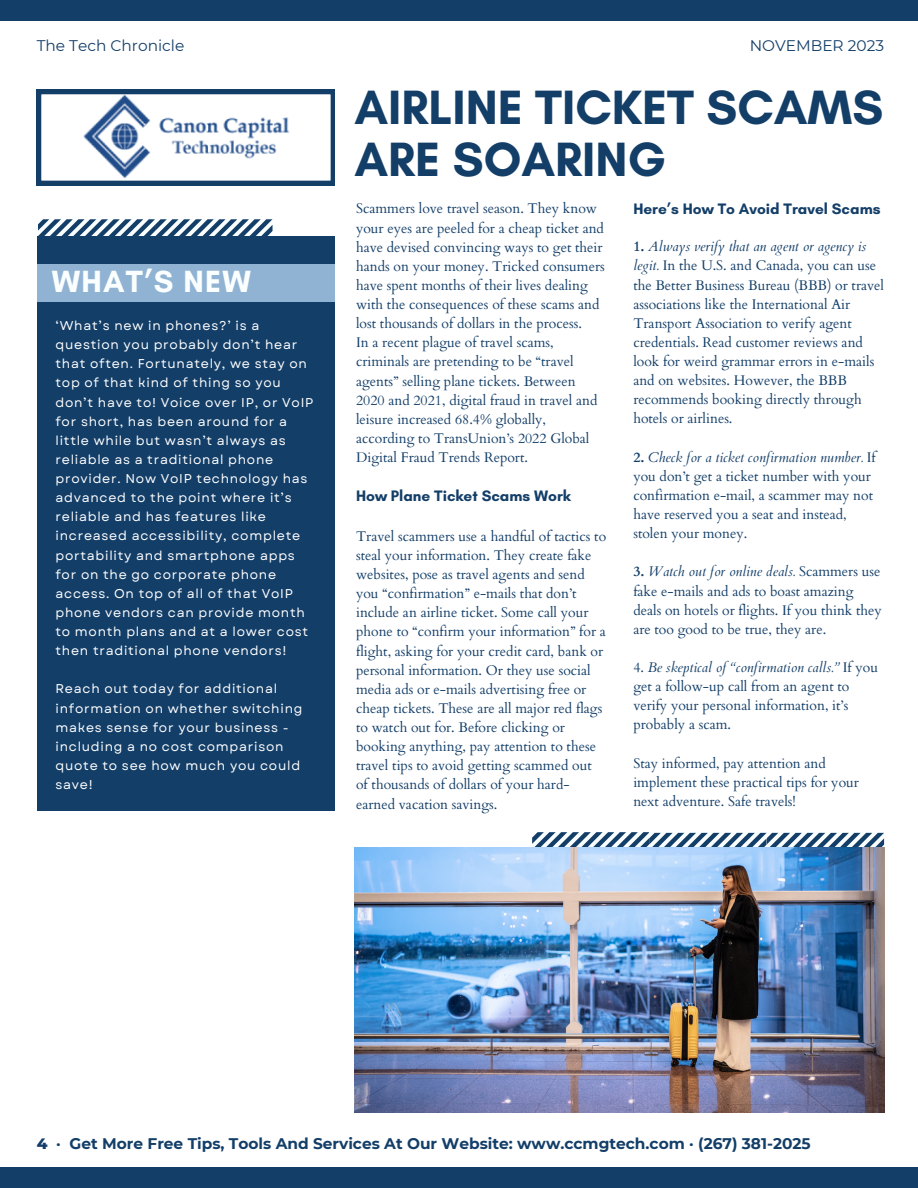
<style>
.page{position:relative;width:918px;height:1188px;background:#fff}
.page>*{position:absolute;margin:0;border:0;box-sizing:border-box;transform-origin:0 0}
.t1{font:700 49.05px/51.8px "Glacial Indifference";color:#133e68}
.t2{font:700 31.2px "Glacial Indifference";letter-spacing:.04em;color:#fbfefe}
.t3{font:700 15.45px "Montserrat";color:#133e68}
.t4{font:700 15.45px "Glacial Indifference";color:#133e68}
.t5{font:15.45px "Montserrat";color:#133e68}
.t6{font:13.95px/19.2px "Cardo";color:#133e68}
.t7{font:12.75px/19.2px "Garet";letter-spacing:.06em;color:#fff}
.s1{font-weight:700}
.s2{font-style:italic}
.s3{font-weight:800}
</style>
<div class="page">
<div style="left:0;top:1px;width:918px;height:20px;background:#133e68"></div>
<div style="left:0;top:1168px;width:918px;height:20px;background:#133e68"></div>
<svg style="left:37px;top:90px;width:298px;height:95px"></svg>
<svg style="left:533px;top:832px;width:351px;height:15px"></svg>
<img style="left:355px;top:847px;width:529px;height:266px">
<svg style="left:38px;top:219px;width:235px;height:18px"></svg>
<div style="left:38px;top:237px;width:297px;height:574px;background:#133e68"></div>
<img style="left:79px;top:94px;width:214px;height:85px">
<div style="left:38px;top:264px;width:297px;height:38px;background:#90b3d4"></div>
<p class="t5" style="left:37px;top:36px;width:149px">The Tech Chronicle</p>
<p class="t5" style="left:750px;top:36px;width:136px">NOVEMBER 2023</p>
<p class="t1" style="left:355px;top:81px;width:530px">AIRLINE TICKET SCAMS<br>ARE SOARING</p>
<p class="t6" style="left:356px;top:200px;width:250px">Scammers love travel season. They know your eyes are peeled for a cheap ticket and have devised convincing ways to get their hands on your money. Tricked consumers have spent months of their lives dealing with the consequences of these scams and lost thousands of dollars in the process.</p>
<p class="t6" style="left:356px;top:333px;width:243px">In a recent plague of travel scams, criminals are pretending to be “travel agents” selling plane tickets. Between 2020 and 2021, digital fraud in travel and leisure increased 68.4% globally, according to TransUnion’s 2022 Global Digital Fraud Trends Report.</p>
<p class="t4" style="left:356px;top:487px;width:217px">How Plane Ticket Scams Work</p>
<p class="t6" style="left:356px;top:527px;width:252px">Travel scammers use a handful of tactics to steal your information. They create fake websites, pose as travel agents and send you “confirmation” e-mails that don’t include an airline ticket. Some call your phone to “confirm your information” for a flight, asking for your credit card, bank or personal information. Or they use social media ads or e-mails advertising free or cheap tickets. These are all major red flags to watch out for. Before clicking or booking anything, pay attention to these travel tips to avoid getting scammed out of thousands of dollars of your hard&shy;earned vacation savings.</p>
<p class="t4" style="left:633px;top:200px;width:249px">Here’s How To Avoid Travel Scams</p>
<p class="t6" style="left:633px;top:237px;width:252px"><span class="s1">1.</span> <span class="s2">Always verify that an agent or agency is legit.</span> In the U.S. and Canada, you can use the Better Business Bureau (BBB) or travel associations like the International Air Transport Association to verify agent credentials. Read customer reviews and look for weird grammar errors in e-mails and on websites. However, the BBB recommends booking directly through hotels or airlines.</p>
<p class="t6" style="left:633px;top:448px;width:244px"><span class="s1">2.</span> <span class="s2">Check for a ticket confirmation number.</span> If you don’t get a ticket number with your confirmation e-mail, a scammer may not have reserved you a seat and instead, stolen your money.</p>
<p class="t6" style="left:633px;top:562px;width:250px"><span class="s1">3.</span> <span class="s2">Watch out for online deals.</span> Scammers use fake e-mails and ads to boast amazing deals on hotels or flights. If you think they are too good to be true, they are.</p>
<p class="t6" style="left:633px;top:658px;width:246px">4. <span class="s2">Be skeptical of “confirmation calls.”</span> If you get a follow-up call from an agent to verify your personal information, it’s probably a scam.</p>
<p class="t6" style="left:633px;top:754px;width:227px">Stay informed, pay attention and implement these practical tips for your next adventure. Safe travels!</p>
<p class="t2" style="left:52px;top:263px;width:201px">WHAT’S NEW</p>
<p class="t7" style="left:55px;top:316px;width:259px">‘What’s new in phones?’ is a question you probably don’t hear that often. Fortunately, we stay on top of that kind of thing so you don’t have to! Voice over IP, or VoIP for short, has been around for a little while but wasn’t always as reliable as a traditional phone provider. Now VoIP technology has advanced to the point where it’s reliable and has features like increased accessibility, complete portability and smartphone apps for on the go corporate phone access. On top of all of that VoIP phone vendors can provide month to month plans and at a lower cost then traditional phone vendors!</p>
<p class="t7" style="left:55px;top:679px;width:248px">Reach out today for additional information on whether switching makes sense for your business - including a no cost comparison quote to see how much you could save!</p>
<p class="t3" style="left:37px;top:1134px;width:776px"><span class="s3">4</span> · Get More Free Tips, Tools And Services At Our Website: www.ccmgtech.com · (267) 381-2025</p>
</div>
